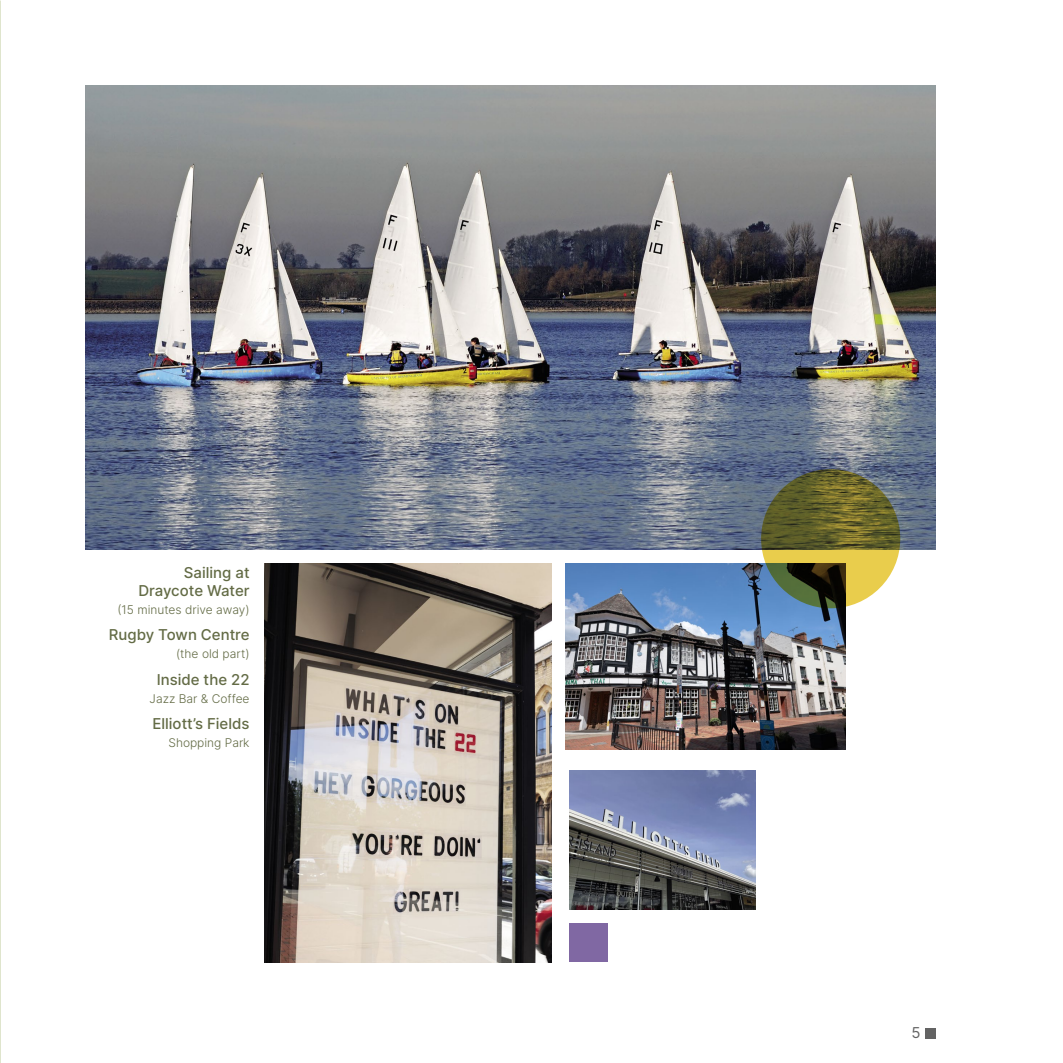
<style>
.page{position:relative;width:1063px;height:1063px;background:#fff}
.page>*{position:absolute;margin:0;border:0;box-sizing:border-box;transform-origin:0 0}
.t1{font:500 15px/18px "Inter";color:#636b45;text-align:right}
.t2{font:15px "Inter";color:#636363}
.t3{font:300 12px "Inter";color:#636b45}
</style>
<div class="page">
<img style="left:570px;top:771px;width:185px;height:139px">
<img style="left:85px;top:85px;width:850px;height:465px">
<div style="left:570px;top:924px;width:38px;height:38px;background:#8068a3"></div>
<img style="left:264px;top:563px;width:287px;height:399px">
<img style="left:566px;top:563px;width:279px;height:186px">
<svg style="left:761px;top:469px;width:139px;height:139px;background:#756f2e"></svg>
<div style="left:925px;top:1028px;width:10px;height:10px;background:#636363"></div>
<p class="t1" style="left:138px;top:563px;width:113px">Sailing at<br>Draycote Water</p>
<p class="t3" style="left:117px;top:601px;width:134px">(15 minutes drive away)</p>
<p class="t1" style="left:109px;top:626px;width:142px">Rugby Town Centre</p>
<p class="t3" style="left:176px;top:646px;width:75px">(the old part)</p>
<p class="t1" style="left:157px;top:670px;width:94px">Inside the 22</p>
<p class="t3" style="left:150px;top:690px;width:102px">Jazz Bar &amp; Coffee</p>
<p class="t1" style="left:152px;top:715px;width:99px">Elliott’s Fields</p>
<p class="t3" style="left:168px;top:735px;width:83px">Shopping Park</p>
<p class="t2" style="left:911px;top:1022px;width:11px">5</p>
</div>
